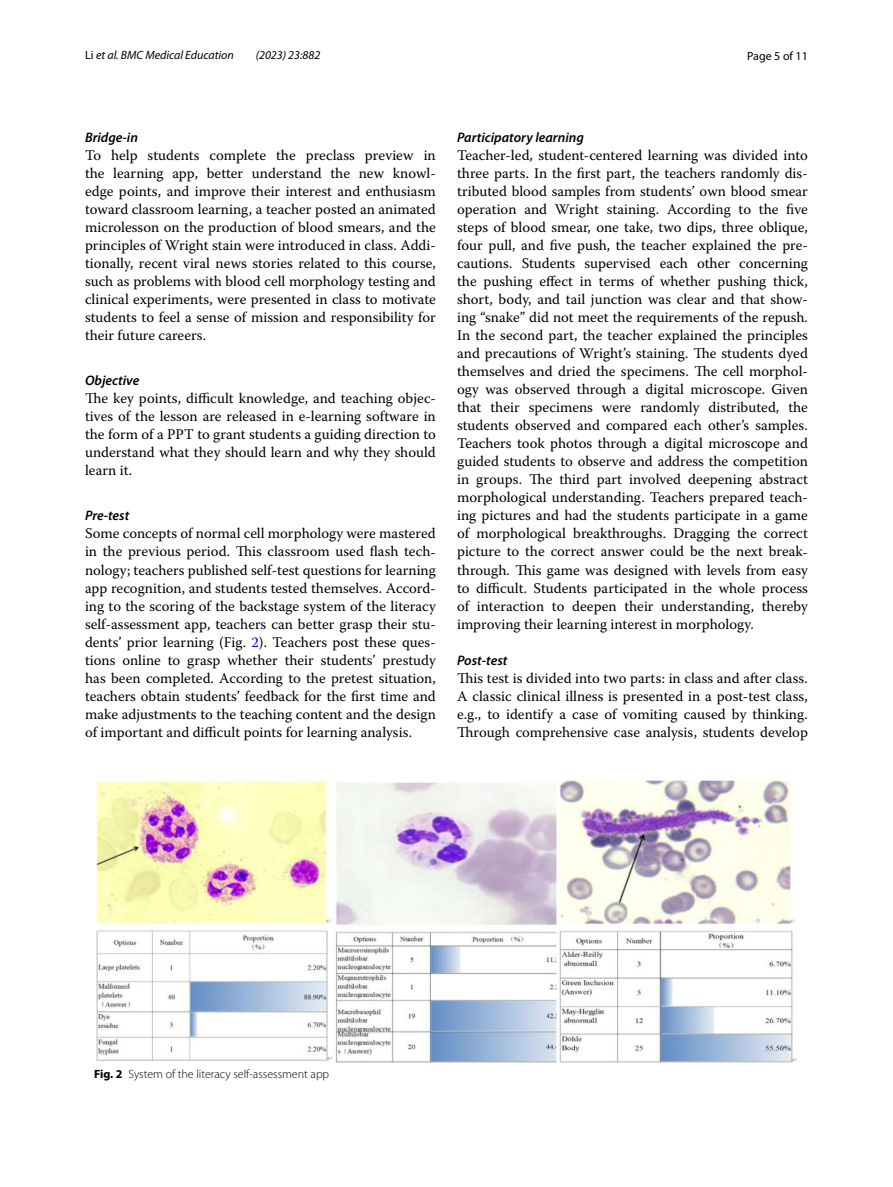
<style>
.page{position:relative;width:893px;height:1187px;background:#fff}
.page>*{position:absolute;margin:0;border:0;box-sizing:border-box;transform-origin:0 0}
.t1{font:14.7px/18px "Warnock Pro";color:#000;text-align:justify}
.t2{font:italic 600 13.8px "Myriad Pro";color:#000}
.t3{font:300 12px "Myriad Pro";color:#000}
.t4{font:italic 12px "Myriad Pro";color:#000}
.t5{font:12px "Myriad Pro";color:#000}
.s1{font-style:normal}
.s2{color:#00f}
.s3{font-weight:700}
</style>
<div class="page">
<img style="left:96px;top:780px;width:701px;height:282px">
<p class="t4" style="left:85px;top:48px;width:150px"><span class="s1">Li</span> et al. BMC Medical Education</p>
<p class="t4" style="left:256px;top:48px;width:66px">(2023) 23:882</p>
<p class="t5" style="left:747px;top:48px;width:62px">Page 5 of 11</p>
<p class="t2" style="left:85px;top:129px;width:54px">Bridge‑in</p>
<p class="t1" style="left:85px;top:146px;width:352px">To help students complete the preclass preview in the learning app, better understand the new knowl&shy;edge points, and improve their interest and enthusiasm toward classroom learning, a teacher posted an animated microlesson on the production of blood smears, and the principles of Wright stain were introduced in class. Addi&shy;tionally, recent viral news stories related to this course, such as problems with blood cell morphology testing and clinical experiments, were presented in class to motivate students to feel a sense of mission and responsibility for their future careers.</p>
<p class="t2" style="left:85px;top:372px;width:56px">Objective</p>
<p class="t1" style="left:85px;top:389px;width:352px">The key points, difficult knowledge, and teaching objec&shy;tives of the lesson are released in e-learning software in the form of a PPT to grant students a guiding direction to understand what they should learn and why they should learn it.</p>
<p class="t2" style="left:85px;top:507px;width:46px">Pre‑test</p>
<p class="t1" style="left:85px;top:524px;width:352px">Some concepts of normal cell morphology were mastered in the previous period. This classroom used flash tech&shy;nology; teachers published self-test questions for learning app recognition, and students tested themselves. Accord&shy;ing to the scoring of the backstage system of the literacy self-assessment app, teachers can better grasp their stu&shy;dents’ prior learning (Fig. <span class="s2">2</span>). Teachers post these ques&shy;tions online to grasp whether their students’ prestudy has been completed. According to the pretest situation, teachers obtain students’ feedback for the first time and make adjustments to the teaching content and the design of important and difficult points for learning analysis.</p>
<p class="t2" style="left:457px;top:129px;width:128px">Participatory learning</p>
<p class="t1" style="left:457px;top:146px;width:352px">Teacher-led, student-centered learning was divided into three parts. In the first part, the teachers randomly dis&shy;tributed blood samples from students’ own blood smear operation and Wright staining. According to the five steps of blood smear, one take, two dips, three oblique, four pull, and five push, the teacher explained the pre&shy;cautions. Students supervised each other concerning the pushing effect in terms of whether pushing thick, short, body, and tail junction was clear and that show&shy;ing “snake” did not meet the requirements of the repush.<br>In the second part, the teacher explained the principles and precautions of Wright’s staining. The students dyed themselves and dried the specimens. The cell morphol&shy;ogy was observed through a digital microscope. Given that their specimens were randomly distributed, the students observed and compared each other’s samples.<br>Teachers took photos through a digital microscope and guided students to observe and address the competition in groups. The third part involved deepening abstract morphological understanding. Teachers prepared teach&shy;ing pictures and had the students participate in a game of morphological breakthroughs. Dragging the correct picture to the correct answer could be the next break&shy;through. This game was designed with levels from easy to difficult. Students participated in the whole process of interaction to deepen their understanding, thereby improving their learning interest in morphology.</p>
<p class="t2" style="left:457px;top:651px;width:52px">Post‑test</p>
<p class="t1" style="left:457px;top:668px;width:352px">This test is divided into two parts: in class and after class.<br>A classic clinical illness is presented in a post-test class, e.g., to identify a case of vomiting caused by thinking.<br>Through comprehensive case analysis, students develop</p>
<p class="t3" style="left:94px;top:1067px;width:237px"><span class="s3">Fig. 2</span> System of the literacy self-assessment app</p>
</div>
